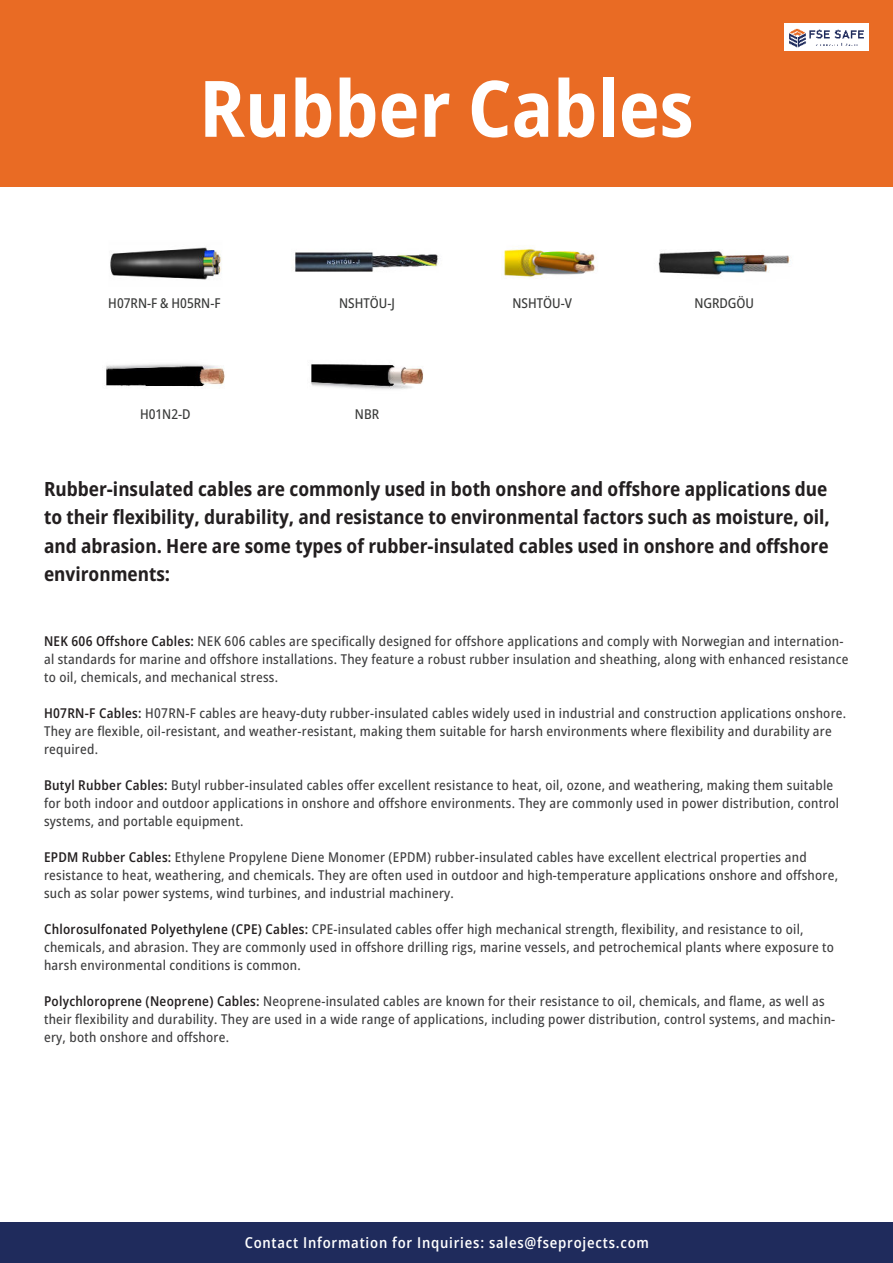
<style>
.page{position:relative;width:893px;height:1263px;background:#fff}
.page>*{position:absolute;margin:0;border:0;box-sizing:border-box;transform-origin:0 0}
.t1{font:700 semi-condensed 78px "Open Sans";color:#fff}
.t2{font:700 semi-condensed 19.5px/28.5px "Open Sans";color:#231f20}
.t3{font:600 semi-condensed 15px "Open Sans";letter-spacing:.05em;color:#fff}
.t4{font:500 semi-condensed 13.5px/18px "Open Sans";letter-spacing:.02em;color:#3e3e3f}
.t5{font:500 semi-condensed 13.5px "Open Sans";color:#393a39}
.s1{font-weight:600;color:#231f20}
</style>
<div class="page">
<div style="left:1px;top:1223px;width:892px;height:40px;background:#1f2b5c"></div>
<div style="left:1px;top:0;width:892px;height:187px;background:#e96b24"></div>
<img style="left:784px;top:23px;width:85px;height:28px">
<img style="left:110px;top:247px;width:111px;height:33px">
<img style="left:295px;top:252px;width:144px;height:20px">
<img style="left:504px;top:246px;width:91px;height:33px">
<img style="left:658px;top:251px;width:133px;height:24px">
<img style="left:106px;top:364px;width:119px;height:23px">
<img style="left:311px;top:364px;width:113px;height:26px">
<h1 class="t1" style="left:199px;top:64px;width:496px">Rubber Cables</h1>
<p class="t5" style="left:108px;top:295px;width:114px">H07RN-F &amp; H05RN-F</p>
<p class="t5" style="left:339px;top:293px;width:57px">NSHTÖU-J</p>
<p class="t5" style="left:512px;top:293px;width:61px">NSHTÖU-V</p>
<p class="t5" style="left:694px;top:293px;width:61px">NGRDGÖU</p>
<p class="t5" style="left:140px;top:405px;width:52px">H01N2-D</p>
<p class="t5" style="left:355px;top:407px;width:26px">NBR</p>
<p class="t2" style="left:44px;top:474px;width:787px">Rubber-insulated cables are commonly used in both onshore and offshore applications due to their flexibility, durability, and resistance to environmental factors such as moisture, oil, and abrasion. Here are some types of rubber-insulated cables used in onshore and offshore environments:</p>
<p class="t4" style="left:44px;top:631px;width:806px"><span class="s1">NEK 606 Offshore Cables:</span> NEK 606 cables are specifically designed for offshore applications and comply with Norwegian and internation&shy;al standards for marine and offshore installations. They feature a robust rubber insulation and sheathing, along with enhanced resistance to oil, chemicals, and mechanical stress.</p>
<p class="t4" style="left:44px;top:703px;width:804px"><span class="s1">H07RN-F Cables:</span> H07RN-F cables are heavy-duty rubber-insulated cables widely used in industrial and construction applications onshore.<br>They are flexible, oil-resistant, and weather-resistant, making them suitable for harsh environments where flexibility and durability are required.</p>
<p class="t4" style="left:44px;top:775px;width:797px"><span class="s1">Butyl Rubber Cables:</span> Butyl rubber-insulated cables offer excellent resistance to heat, oil, ozone, and weathering, making them suitable for both indoor and outdoor applications in onshore and offshore environments. They are commonly used in power distribution, control systems, and portable equipment.</p>
<p class="t4" style="left:44px;top:847px;width:796px"><span class="s1">EPDM Rubber Cables:</span> Ethylene Propylene Diene Monomer (EPDM) rubber-insulated cables have excellent electrical properties and resistance to heat, weathering, and chemicals. They are often used in outdoor and high-temperature applications onshore and offshore, such as solar power systems, wind turbines, and industrial machinery.</p>
<p class="t4" style="left:44px;top:919px;width:791px"><span class="s1">Chlorosulfonated Polyethylene (CPE) Cables:</span> CPE-insulated cables offer high mechanical strength, flexibility, and resistance to oil, chemicals, and abrasion. They are commonly used in offshore drilling rigs, marine vessels, and petrochemical plants where exposure to harsh environmental conditions is common.</p>
<p class="t4" style="left:44px;top:991px;width:793px"><span class="s1">Polychloroprene (Neoprene) Cables:</span> Neoprene-insulated cables are known for their resistance to oil, chemicals, and flame, as well as their flexibility and durability. They are used in a wide range of applications, including power distribution, control systems, and machin&shy;ery, both onshore and offshore.</p>
<p class="t3" style="left:245px;top:1232px;width:406px">Contact Information for Inquiries: sales@fseprojects.com</p>
</div>
